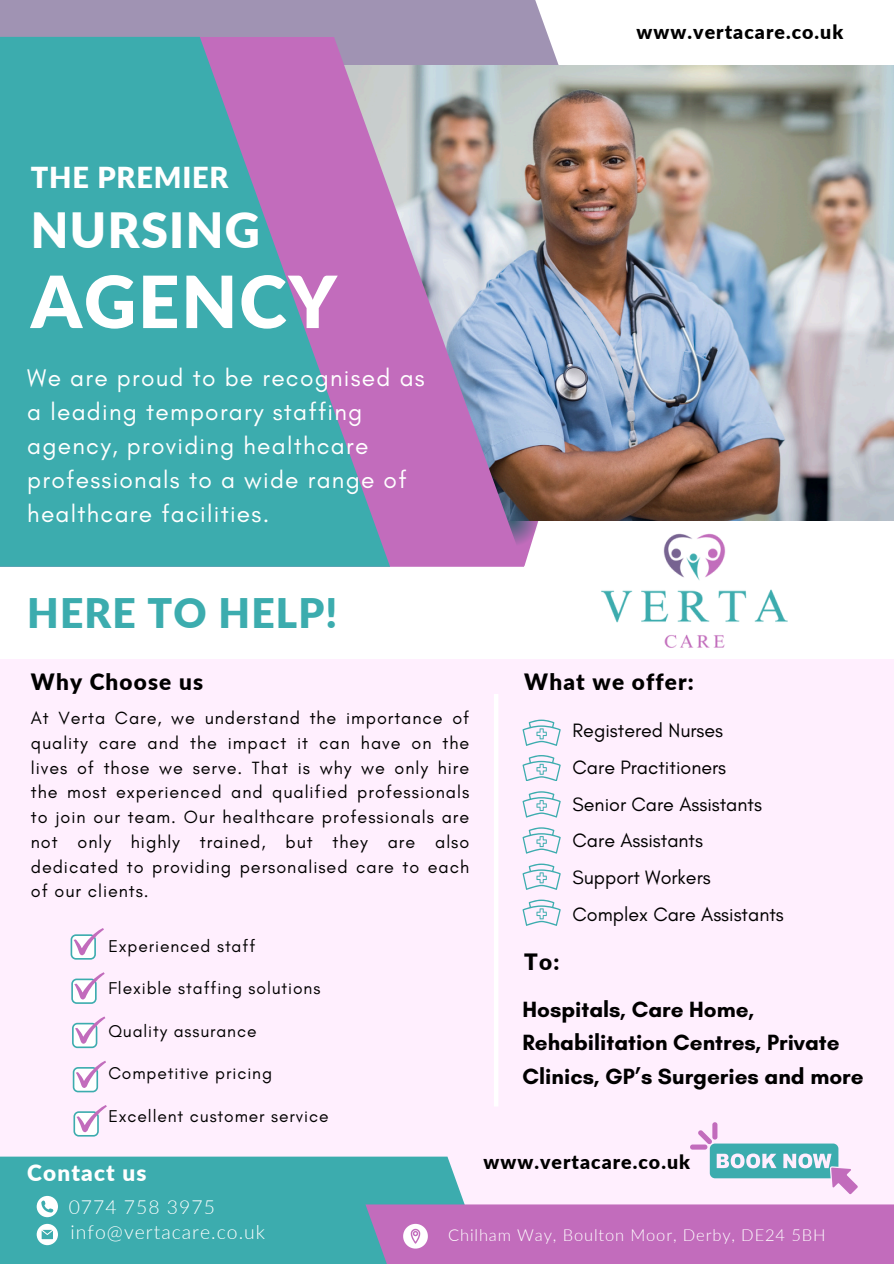
<style>
.page{position:relative;width:894px;height:1264px;background:#fff}
.page>*{position:absolute;margin:0;border:0;box-sizing:border-box;transform-origin:0 0}
.t1{font:900 72px "Lato";letter-spacing:.03em;color:#fff}
.t2{font:900 48.6px "Lato";letter-spacing:.03em;color:#fff}
.t3{font:900 40.8px "Lato";letter-spacing:.03em;color:#3cacae}
.t4{font:900 28.95px "Lato";letter-spacing:.03em;color:#fff}
.t5{font:24.45px/33.8px "Glacial Indifference";letter-spacing:.05em;color:#fff}
.t6{font:700 22.5px/33.8px "Glacial Indifference";color:#000}
.t7{font:900 22.5px "Lato";letter-spacing:.05em;color:#000}
.t8{font:900 22.5px "Lato";letter-spacing:.05em;color:#fff}
.t9{font:19.65px "Glacial Indifference";color:#000}
.t10{font:900 19.5px "Lato";letter-spacing:.05em;color:#000}
.t11{font:300 19.35px "Lato";letter-spacing:.05em;color:#fff}
.t12{font:18px/24.8px "Glacial Indifference";letter-spacing:.05em;color:#000;text-align:justify}
.t13{font:17.4px "Glacial Indifference";letter-spacing:.05em;color:#000}
.t14{font:300 16.5px "Lato";letter-spacing:.05em;color:#fff}
</style>
<div class="page">
<div style="left:0;top:0;width:559px;height:65px;background:#a093b3"></div>
<div style="left:0;top:659px;width:893px;height:604px;background:#ffedfe"></div>
<svg style="left:524px;top:520px;width:21px;height:46px"></svg>
<img style="left:524px;top:65px;width:368px;height:455px">
<svg style="left:390px;top:37px;width:134px;height:530px;background:#b499bd"></svg>
<div style="left:0;top:1156px;width:501px;height:107px;background:#3cacae"></div>
<div style="left:365px;top:1204px;width:528px;height:59px;background:#c26cbc"></div>
<svg style="left:0;top:37px;width:390px;height:530px;background:#5c9eb1"></svg>
<svg style="left:403px;top:1223px;width:25px;height:25px"></svg>
<svg style="left:37px;top:1223px;width:21px;height:22px"></svg>
<svg style="left:37px;top:1195px;width:21px;height:22px"></svg>
<svg style="left:71px;top:928px;width:33px;height:31px"></svg>
<svg style="left:71px;top:972px;width:33px;height:31px"></svg>
<svg style="left:72px;top:1016px;width:33px;height:32px"></svg>
<svg style="left:73px;top:1061px;width:33px;height:31px"></svg>
<svg style="left:73px;top:1105px;width:34px;height:31px"></svg>
<img style="left:601px;top:533px;width:187px;height:115px">
<svg style="left:690px;top:1122px;width:167px;height:72px"></svg>
<svg style="left:522px;top:719px;width:38px;height:26px"></svg>
<svg style="left:522px;top:755px;width:38px;height:26px"></svg>
<svg style="left:522px;top:791px;width:38px;height:26px"></svg>
<svg style="left:522px;top:827px;width:38px;height:26px"></svg>
<svg style="left:522px;top:863px;width:38px;height:26px"></svg>
<hr style="left:494px;top:694px;width:4px;height:412px;background:#fff">
<svg style="left:522px;top:899px;width:38px;height:26px"></svg>
<h5 class="t10" style="left:636px;top:20px;width:208px">www.vertacare.co.uk</h5>
<p class="t4" style="left:31px;top:160px;width:199px">THE PREMIER</p>
<h3 class="t2" style="left:31px;top:200px;width:230px">NURSING</h3>
<p class="t1" style="left:31px;top:257px;width:307px">AGENCY</p>
<h5 class="t5" style="left:27px;top:361px;width:399px">We are proud to be recognised as a leading temporary staffing agency, providing healthcare professionals to a wide range of healthcare facilities.</h5>
<p class="t3" style="left:27px;top:587px;width:311px">HERE TO HELP!</p>
<p class="t7" style="left:31px;top:668px;width:174px">Why Choose us</p>
<p class="t12" style="left:31px;top:705px;width:440px">At Verta Care, we understand the importance of quality care and the impact it can have on the lives of those we serve. That is why we only hire the most experienced and qualified professionals to join our team. Our healthcare professionals are not only highly trained, but they are also dedicated to providing personalised care to each of our clients.</p>
<p class="t13" style="left:108px;top:935px;width:148px">Experienced staff</p>
<h4 class="t13" style="left:108px;top:977px;width:213px">Flexible staffing solutions</h4>
<h2 class="t13" style="left:108px;top:1020px;width:150px">Quality assurance</h2>
<h6 class="t13" style="left:108px;top:1062px;width:165px">Competitive pricing</h6>
<p class="t13" style="left:108px;top:1105px;width:222px">Excellent customer service</p>
<p class="t8" style="left:27px;top:1159px;width:121px">Contact us</p>
<p class="t7" style="left:524px;top:668px;width:171px">What we offer:</p>
<p class="t9" style="left:572px;top:718px;width:152px">Registered Nurses</p>
<p class="t9" style="left:572px;top:755px;width:155px">Care Practitioners</p>
<p class="t9" style="left:572px;top:791px;width:191px">Senior Care Assistants</p>
<p class="t9" style="left:572px;top:828px;width:132px">Care Assistants</p>
<p class="t9" style="left:572px;top:865px;width:140px">Support Workers</p>
<p class="t9" style="left:572px;top:901px;width:213px">Complex Care Assistants</p>
<p class="t7" style="left:524px;top:948px;width:37px">To:</p>
<p class="t6" style="left:522px;top:991px;width:342px">Hospitals, Care Home,<br>Rehabilitation Centres, Private<br>Clinics, GP’s Surgeries and more</p>
<p class="t10" style="left:483px;top:1149px;width:208px">www.vertacare.co.uk</p>
<h1 class="t11" style="left:69px;top:1194px;width:148px">0774 758 3975</h1>
<p class="t11" style="left:71px;top:1219px;width:196px">info@vertacare.co.uk</p>
<p class="t14" style="left:448px;top:1224px;width:379px">Chilham Way, Boulton Moor, Derby, DE24 5BH</p>
</div>
